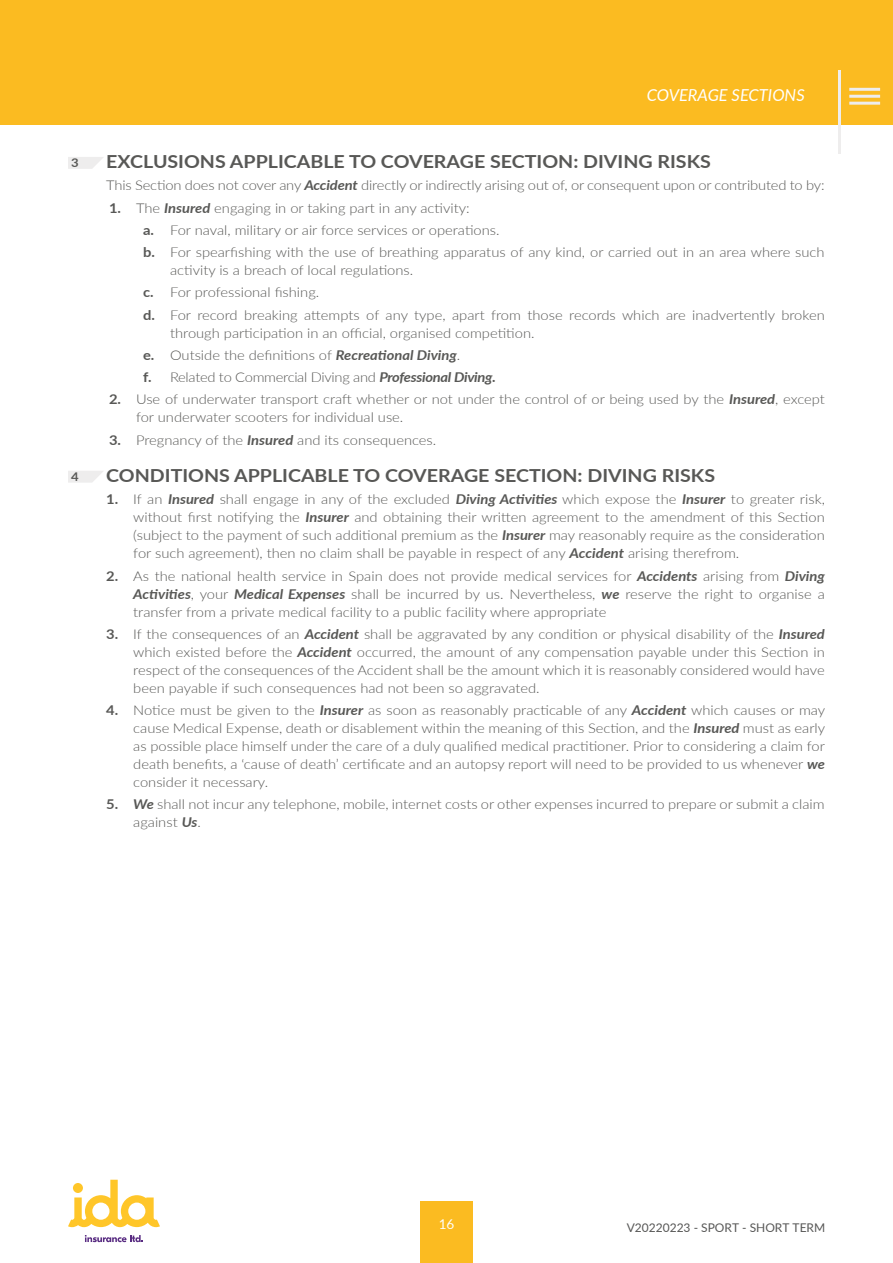
<style>
.page{position:relative;width:893px;height:1263px;background:#fff}
.page>*{position:absolute;margin:0;border:0;box-sizing:border-box;transform-origin:0 0}
.t1{font:700 18px "Lato";color:#585856;scale:1.09 1}
.t2{font:italic 16.5px "Lato";color:#fff}
.t3{font:300 13.5px/18px "Lato";color:#585856;scale:1.09 1}
.t4{font:13.5px "Lato";color:#fff}
.t5{font:12px "Lato";color:#575756}
.t6{font:700 12px "Lato";color:#585856;scale:1.09 1}
.s1{font-weight:700;font-style:italic}
.s2{font-weight:700}
</style>
<div class="page">
<div style="left:420px;top:1201px;width:52px;height:62px;background:#fbbb21"></div>
<svg style="left:68px;top:1180px;width:92px;height:47px"></svg>
<svg style="left:85px;top:1235px;width:58px;height:7px"></svg>
<div style="left:0;top:0;width:893px;height:124px;background:#fbbb21"></div>
<svg style="left:68px;top:157px;width:35px;height:12px"></svg>
<svg style="left:68px;top:471px;width:35px;height:12px"></svg>
<hr style="left:838px;top:71px;width:3px;height:83px;background:#eeeded">
<hr style="left:849px;top:102px;width:31px;height:3px;background:#eeeded">
<hr style="left:849px;top:95px;width:31px;height:3px;background:#eeeded">
<hr style="left:849px;top:88px;width:31px;height:3px;background:#eeeded">
<p class="t6" style="left:71px;top:154px;width:8px">3</p>
<p class="t6" style="left:71px;top:468px;width:8px">4</p>
<p class="t2" style="left:647px;top:83px;width:159px">COVERAGE SECTIONS</p>
<h1 class="t1" style="left:106px;top:148px;width:556px">EXCLUSIONS APPLICABLE TO COVERAGE SECTION: DIVING RISKS</h1>
<p class="t3" style="left:106px;top:176px;width:660px">This Section does not cover any <span class="s1">Accident</span> directly or indirectly arising out of, or consequent upon or contributed to by:</p>
<p class="t3" style="left:143px;top:196px;width:627px;line-height:22.2px;text-indent:-34px"><span class="s2">1.</span> The <span class="s1">Insured</span> engaging in or taking part in any activity:<br><span class="s2">a.</span> For naval, military or air force services or operations.<br><span class="s2">b.</span> For spearfishing with the use of breathing apparatus of any kind, or carried out in an area where such</p>
<p class="t3" style="left:143px;top:259px;width:627px;line-height:22.2px;text-indent:27px">activity is a breach of local regulations.<br><span class="s2">c.</span> For professional fishing.<br><span class="s2">d.</span> For record breaking attempts of any type, apart from those records which are inadvertently broken</p>
<p class="t3" style="left:143px;top:321px;width:361px;line-height:22.2px;text-indent:27px">through participation in an official, organised competition. <span class="s2">e.</span> Outside the definitions of <span class="s1">Recreational Diving</span>.<br><span class="s2">f.</span> Related to Commercial Diving and <span class="s1">Professional Diving.</span></p>
<p class="t3" style="left:136px;top:390px;width:633px;text-indent:-27px"><span class="s2">2.</span> Use of underwater transport craft whether or not under the control of or being used by the <span class="s1">Insured</span>, except for underwater scooters for individual use.</p>
<p class="t3" style="left:109px;top:430px;width:302px"><span class="s2">3.</span> Pregnancy of the <span class="s1">Insured</span> and its consequences.</p>
<h1 class="t1" style="left:106px;top:462px;width:560px">CONDITIONS APPLICABLE TO COVERAGE SECTION: DIVING RISKS</h1>
<p class="t3" style="left:133px;top:490px;width:636px;text-align:justify;text-indent:-27px"><span class="s2">1.</span> If an <span class="s1">Insured</span> shall engage in any of the excluded <span class="s1">Diving Activities</span> which expose the <span class="s1">Insurer</span> to greater risk, without first notifying the <span class="s1">Insurer</span> and obtaining their written agreement to the amendment of this Section (subject to the payment of such additional premium as the <span class="s1">Insurer</span> may reasonably require as the consideration for such agreement), then no claim shall be payable in respect of any <span class="s1">Accident</span> arising therefrom.</p>
<p class="t3" style="left:133px;top:566px;width:636px;text-align:justify;text-indent:-27px"><span class="s2">2.</span> As the national health service in Spain does not provide medical services for <span class="s1">Accidents</span> arising from <span class="s1">Diving Activities</span>, your <span class="s1">Medical Expenses</span> shall be incurred by us. Nevertheless, <span class="s1">we</span> reserve the right to organise a transfer from a private medical facility to a public facility where appropriate</p>
<p class="t3" style="left:133px;top:624px;width:636px;text-align:justify;text-indent:-27px"><span class="s2">3.</span> If the consequences of an <span class="s1">Accident</span> shall be aggravated by any condition or physical disability of the <span class="s1">Insured </span>which existed before the <span class="s1">Accident</span> occurred, the amount of any compensation payable under this Section in respect of the consequences of the Accident shall be the amount which it is reasonably considered would have been payable if such consequences had not been so aggravated.</p>
<p class="t3" style="left:133px;top:701px;width:636px;text-align:justify;text-indent:-27px"><span class="s2">4.</span> Notice must be given to the <span class="s1">Insurer</span> as soon as reasonably practicable of any <span class="s1">Accident</span> which causes or may cause Medical Expense, death or disablement within the meaning of this Section, and the <span class="s1">Insured</span> must as early as possible place himself under the care of a duly qualified medical practitioner. Prior to considering a claim for death benefits, a ‘cause of death’ certificate and an autopsy report will need to be provided to us whenever <span class="s1">we </span>consider it necessary.</p>
<p class="t3" style="left:133px;top:795px;width:636px;text-indent:-27px"><span class="s2">5.</span> <span class="s1">We</span> shall not incur any telephone, mobile, internet costs or other expenses incurred to prepare or submit a claim against <span class="s1">Us</span>.</p>
<p class="t4" style="left:439px;top:1214px;width:17px">16</p>
<p class="t5" style="left:627px;top:1219px;width:200px">V20220223 - SPORT - SHORT TERM</p>
</div>
